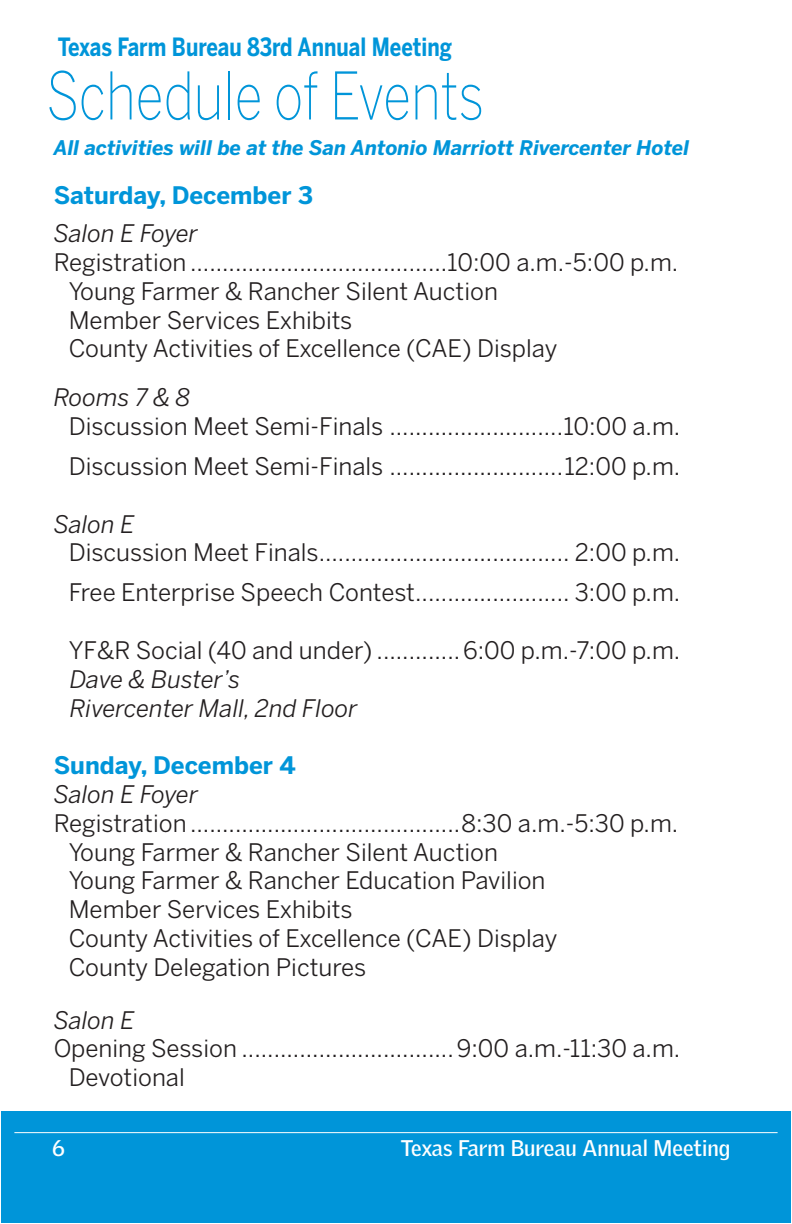
<style>
.page{position:relative;width:792px;height:1224px;background:#fff}
.page>*{position:absolute;margin:0;border:0;box-sizing:border-box;transform-origin:0 0}
.t1{font:200 65px "Benton Sans";color:#0095d9;scale:.8 1}
.t2{font:700 25px "Benton Sans";color:#0095d9;scale:.8 1}
.t3{font:24px/28.8px "Benton Sans";color:#231f20}
.t4{font:italic 24px/28.8px "Benton Sans";color:#231f20}
.t5{font:700 24px "Benton Sans";color:#0095d9}
.t6{font:700 22px "Griffith Gothic";color:#fff}
.t7{font:italic 700 20px "Benton Sans";color:#0095d9}
</style>
<div class="page">
<div style="left:1px;top:1111px;width:790px;height:112px;background:#0095d9"></div>
<hr style="left:14px;top:1132px;width:764px;height:1px;background:#fff">
<p class="t2" style="left:58px;top:32px;width:494px">Texas Farm Bureau 83rd Annual Meeting</p>
<h1 class="t1" style="left:46px;top:58px;width:549px">Schedule of Events</h1>
<p class="t7" style="left:54px;top:136px;width:637px">All activities will be at the San Antonio Marriott Rivercenter Hotel</p>
<p class="t5" style="left:54px;top:181px;width:261px">Saturday, December 3</p>
<p class="t4" style="left:54px;top:219px;width:146px">Salon E Foyer</p>
<p class="t3" style="left:69px;top:248px;width:611px;text-indent:-15px">Registration ........................................10:00 a.m.-5:00 p.m.<br>Young Farmer &amp; Rancher Silent Auction<br>Member Services Exhibits<br>County Activities of Excellence (CAE) Display</p>
<p class="t4" style="left:54px;top:383px;width:138px">Rooms 7 &amp; 8</p>
<p class="t3" style="left:69px;top:406px;width:613px;line-height:40px">Discussion Meet Semi-Finals ...........................10:00 a.m.<br>Discussion Meet Semi-Finals ...........................12:00 p.m.</p>
<p class="t4" style="left:54px;top:509px;width:82px">Salon E</p>
<p class="t3" style="left:69px;top:532px;width:613px;line-height:40px">Discussion Meet Finals....................................... 2:00 p.m.<br>Free Enterprise Speech Contest ........................ 3:00 p.m.</p>
<p class="t3" style="left:69px;top:636px;width:613px">YF&amp;R Social (40 and under) ............. 6:00 p.m.-7:00 p.m.</p>
<p class="t4" style="left:70px;top:664px;width:290px">Dave &amp; Buster’s<br>Rivercenter Mall, 2nd Floor</p>
<p class="t5" style="left:54px;top:751px;width:244px">Sunday, December 4</p>
<p class="t4" style="left:54px;top:780px;width:146px">Salon E Foyer</p>
<p class="t3" style="left:69px;top:808px;width:611px;text-indent:-15px">Registration ..........................................8:30 a.m.-5:30 p.m.<br>Young Farmer &amp; Rancher Silent Auction<br>Young Farmer &amp; Rancher Education Pavilion<br>Member Services Exhibits<br>County Activities of Excellence (CAE) Display<br>County Delegation Pictures</p>
<p class="t4" style="left:54px;top:1005px;width:82px">Salon E</p>
<p class="t3" style="left:69px;top:1034px;width:613px;text-indent:-15px">Opening Session ................................. 9:00 a.m.-11:30 a.m.<br>Devotional</p>
<p class="t6" style="left:52px;top:1134px;width:14px">6</p>
<p class="t6" style="left:401px;top:1134px;width:331px">Texas Farm Bureau Annual Meeting</p>
</div>
